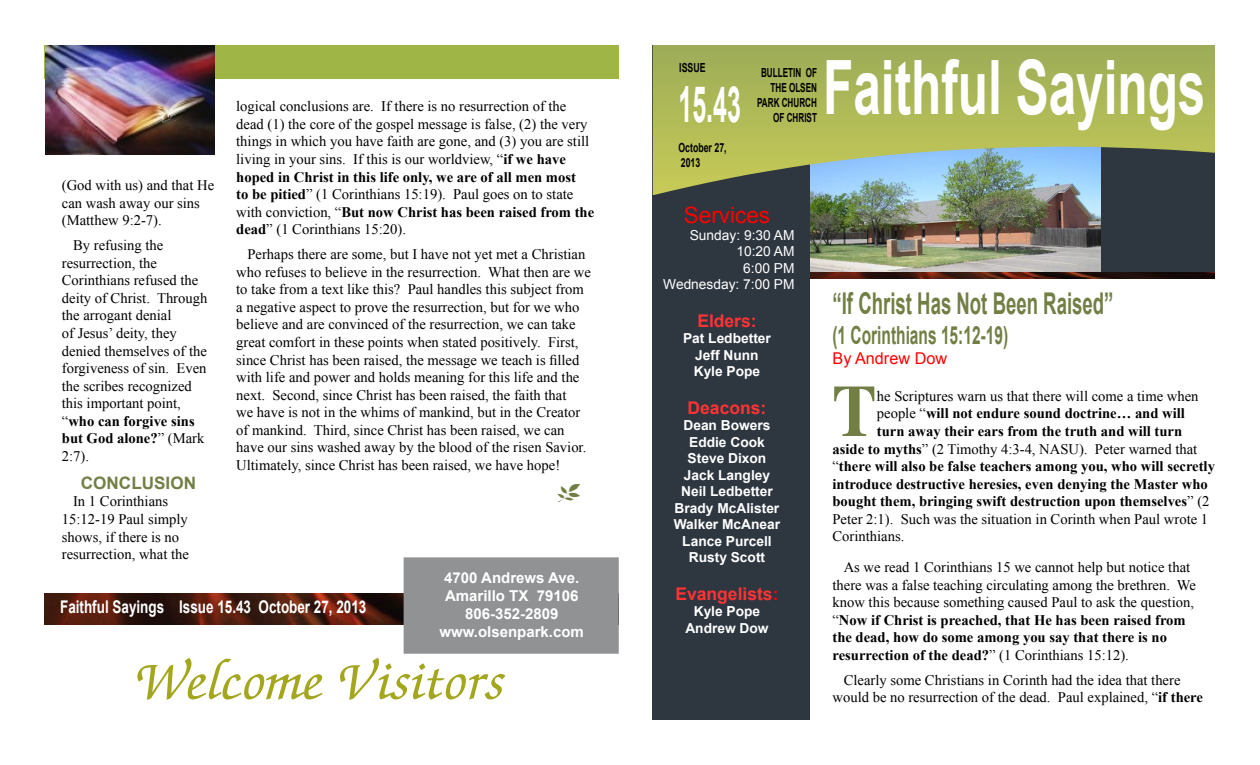
<style>
.page{position:relative;width:1260px;height:765px;background:#fff}
.page>*{position:absolute;margin:0;border:0;box-sizing:border-box;transform-origin:0 0}
.t1{font:700 75px "Arial";color:#fff;scale:.66 1}
.t2{font:700 73.25px "Times";color:#717f45;scale:.91 1}
.t3{font:italic 500 60px "Zapf Chancery";color:#a4a61e}
.t4{font:700 50px "Arial";color:#fff;scale:.5 1}
.t5{font:700 30px "Arial";color:#717f45;scale:.62 1}
.t6{font:700 25px "Arial";color:#717f45;scale:.62 1}
.t7{font:22.5px "Arial";color:#f00}
.t8{font:700 17.5px "Arial";color:#fff;scale:.77 1}
.t9{font:700 17.5px "Arial";color:#f33}
.t10{font:700 17.12px "Arial";color:#717f45}
.t11{font:16.25px "Arial";color:#f00}
.t12{font:700 15px/18px "Arial";color:#fff;text-align:center}
.t13{font:14.62px/17.5px "Times New Roman";color:#000}
.t14{font:700 14.62px "Times New Roman";color:#000}
.t15{font:700 13.75px/16.5px "Arial";color:#fff;text-align:center}
.t16{font:13.75px/16.5px "Arial";color:#fff;text-align:right}
.t17{font:700 12.5px/15px "Arial";color:#000;text-align:right;scale:.65 1}
.t18{font:700 12.5px/15px "Arial";color:#000;scale:.7 1}
.s1{font-weight:700}
.s2{color:#f00}
.s3{font-weight:400}
</style>
<div class="page">
<div style="left:45px;top:45px;width:573px;height:34px;background:#9fb546"></div>
<img style="left:810px;top:195px;width:292px;height:78px">
<div style="left:1102px;top:45px;width:113px;height:229px;background:#2e3640"></div>
<div style="left:652px;top:45px;width:158px;height:675px;background:#2e3640"></div>
<svg style="left:652px;top:45px;width:563px;height:150px;background:#9cac67"></svg>
<img style="left:810px;top:273px;width:405px;height:6px">
<img style="left:46px;top:45px;width:168px;height:109px">
<img style="left:45px;top:593px;width:359px;height:32px">
<div style="left:405px;top:559px;width:213px;height:93px;background:#909294"></div>
<div style="left:404px;top:557px;width:215px;height:97px;border:2px solid #909294"></div>
<p class="t13" style="left:236px;top:98px;width:360px">logical conclusions are. If there is no resurrection of the dead (1) the core of the gospel message is false, (2) the very things in which you have faith are gone, and (3) you are still living in your sins. If this is our worldview, “<span class="s1">if we have hoped in Christ in this life only, we are of all men most<br>to be pitied</span>” (1 Corinthians 15:19). Paul goes on to state with conviction, “<span class="s1">But now Christ has been raised from the dead</span>” (1 Corinthians 15:20).</p>
<p class="t13" style="left:236px;top:245px;width:356px;text-indent:11px">Perhaps there are some, but I have not yet met a Christian who refuses to believe in the resurrection. What then are we to take from a text like this? Paul handles this subject from a negative aspect to prove the resurrection, but for we who believe and are convinced of the resurrection, we can take great comfort in these points when stated positively. First, since Christ has been raised, the message we teach is filled with life and power and holds meaning for this life and the next. Second, since Christ has been raised, the faith that<br>we have is not in the whims of mankind, but in the Creator of mankind. Third, since Christ has been raised, we can have our sins washed away by the blood of the risen Savior.<br>Ultimately, since Christ has been raised, we have hope!</p>
<p class="t13" style="left:62px;top:176px;width:154px">(God with us) and that He can wash away our sins (Matthew 9:2-7).</p>
<p class="t13" style="left:62px;top:236px;width:147px;text-indent:11px">By refusing the resurrection, the<br>Corinthians refused the deity of Christ. Through the arrogant denial<br>of Jesus’ deity, they denied themselves of the forgiveness of sin. Even the scribes recognized this important point, “<span class="s1">who can forgive sins but God alone?</span>” (Mark<br>2:7).</p>
<p class="t10" style="left:81px;top:472px;width:117px">CONCLUSION</p>
<p class="t13" style="left:62px;top:493px;width:129px;text-indent:11px">In 1 Corinthians<br>15:12-19 Paul simply shows, if there is no resurrection, what the</p>
<p class="t8" style="left:60px;top:595px;width:399px">Faithful Sayings Issue 15.43 October 27, 2013</p>
<p class="t12" style="left:440px;top:569px;width:146px">4700 Andrews Ave.<br>Amarillo TX 79106<br>806-352-2809 www.olsenpark.com</p>
<h3 class="t3" style="left:136px;top:650px;width:371px">Welcome Visitors</h3>
<p class="t18" style="left:679px;top:61px;width:39px">ISSUE</p>
<h3 class="t4" style="left:678px;top:72px;width:127px">15.43</h3>
<p class="t18" style="left:678px;top:141px;width:70px">October 27,<br>2013</p>
<p class="t17" style="left:757px;top:66px;width:94px">BULLETIN OF<br>THE OLSEN<br>PARK CHURCH<br>OF CHRIST</p>
<h1 class="t1" style="left:823px;top:38px;width:581px">Faithful Sayings</h1>
<h3 class="t7" style="left:684px;top:200px;width:88px">Services</h3>
<p class="t16" style="left:663px;top:227px;width:133px">Sunday: 9:30 AM<br>10:20 AM<br>6:00 PM<br>Wednesday: 7:00 PM</p>
<p class="t9" style="left:697px;top:309px;width:61px">Elders:</p>
<p class="t15" style="left:683px;top:331px;width:89px">Pat Ledbetter<br>Jeff Nunn<br>Kyle Pope</p>
<p class="t9" style="left:688px;top:396px;width:80px">Deacons:</p>
<p class="t15" style="left:674px;top:418px;width:108px">Dean Bowers<br>Eddie Cook<br>Steve Dixon<br>Jack Langley<br>Neil Ledbetter<br>Brady McAlister<br>Walker McAnear<br>Lance Purcell<br>Rusty Scott</p>
<p class="t9" style="left:675px;top:582px;width:105px">Evangelists<span class="s2">:</span></p>
<p class="t15" style="left:685px;top:604px;width:85px">Kyle Pope<br>Andrew Dow</p>
<h3 class="t5" style="left:832px;top:284px;width:455px">“If Christ Has Not Been Raised”</h3>
<h3 class="t6" style="left:832px;top:319px;width:285px">(1 Corinthians 15:12-19)</h3>
<p class="t11" style="left:832px;top:347px;width:116px">By Andrew Dow</p>
<h2 class="t2" style="left:832px;top:341px;width:50px">T</h2>
<p class="t13" style="left:877px;top:387px;width:323px">he Scriptures warn us that there will come a time when</p>
<p class="t14" style="left:877px;top:403px;width:310px"><span class="s3">people “</span>will not endure sound doctrine… and will</p>
<p class="t14" style="left:877px;top:421px;width:307px">turn away their ears from the truth and will turn</p>
<p class="t13" style="left:832px;top:440px;width:366px"><span class="s1">aside to myths</span>” (2 Timothy 4:3-4, NASU). Peter warned that</p>
<p class="t14" style="left:832px;top:456px;width:384px"><span class="s3">“</span>there will also be false teachers among you, who will secretly</p>
<p class="t14" style="left:832px;top:474px;width:377px">introduce destructive heresies, even denying the Master who</p>
<p class="t14" style="left:832px;top:491px;width:379px">bought them, bringing swift destruction upon themselves<span class="s3">” (2</span></p>
<p class="t13" style="left:832px;top:510px;width:377px">Peter 2:1). Such was the situation in Corinth when Paul wrote 1</p>
<p class="t13" style="left:832px;top:527px;width:73px">Corinthians.</p>
<p class="t13" style="left:832px;top:558px;width:365px;text-indent:11px">As we read 1 Corinthians 15 we cannot help but notice that there was a false teaching circulating among the brethren. We know this because something caused Paul to ask the question, “<span class="s1">Now if Christ is preached, that He has been raised from the dead, how do some among you say that there is no resurrection of the dead?</span>” (1 Corinthians 15:12).</p>
<p class="t13" style="left:832px;top:671px;width:372px;text-indent:11px">Clearly some Christians in Corinth had the idea that there would be no resurrection of the dead. Paul explained, “<span class="s1">if there</span></p>
</div>
